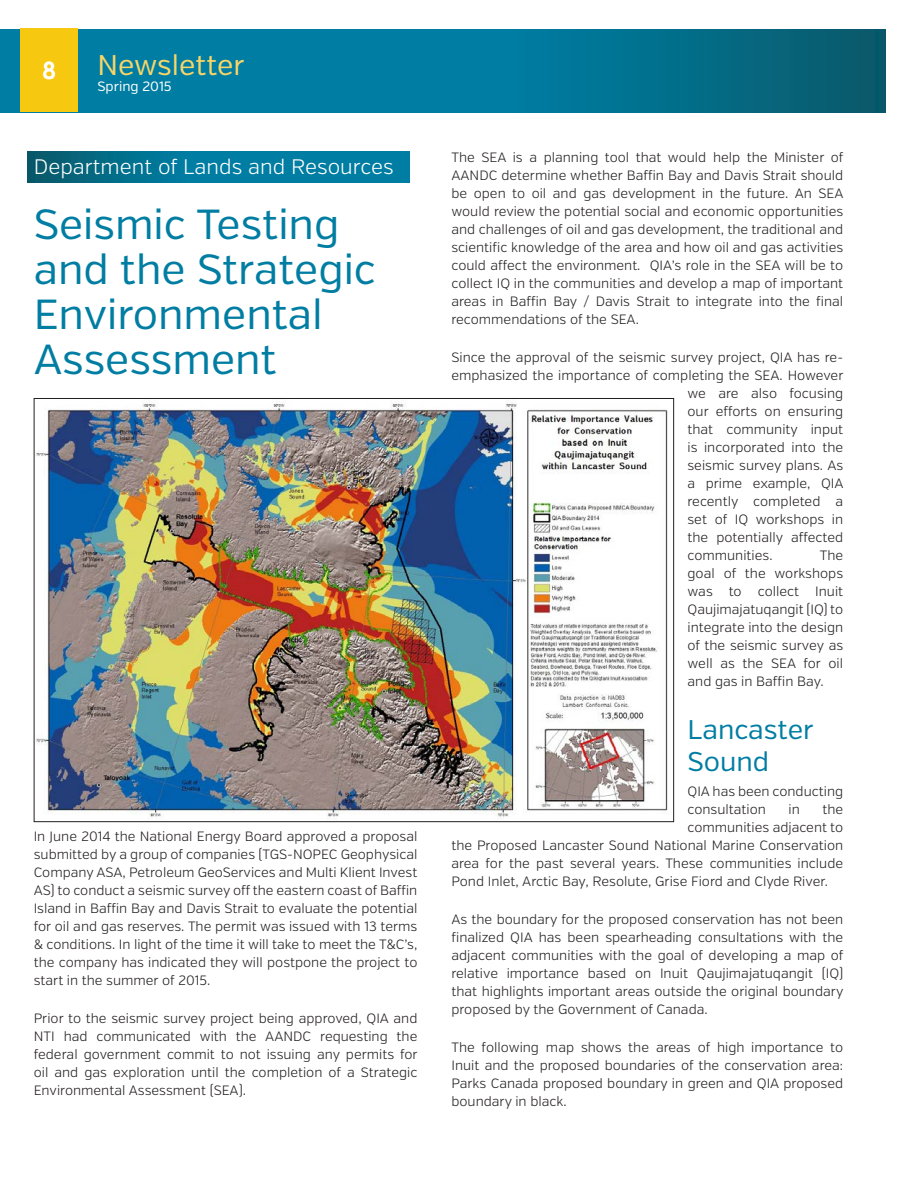
<style>
.page{position:relative;width:918px;height:1188px;background:#fff}
.page>*{position:absolute;margin:0;border:0;box-sizing:border-box;transform-origin:0 0}
.Header_1{font:42px/45px "Verb";color:#007da2}
.t1{font:28.5px "Verb";letter-spacing:-.005em;color:#f8d568}
.Header_2{font:27px/32.4px "Verb";color:#007da2}
.t2{font:700 24px "Century Gothic";color:#fff}
.Text{font:300 21px "Verb";color:#fff}
.Text-2{font:300 13.5px/18px "Verb";color:#231f20;text-align:justify}
.t3{font:13.5px "Verb";color:#fff}
</style>
<div class="page">
<svg style="left:0;top:29px;width:886px;height:83px;background:#017595"></svg>
<div style="left:20px;top:28px;width:58px;height:84px;background:#f6c810"></div>
<svg style="left:27px;top:151px;width:382px;height:31px;background:#017596"></svg>
<img style="left:36px;top:400px;width:632px;height:418px">
<h3 class="t2" style="left:42px;top:56px;width:15px">8</h3>
<h2 class="t1" style="left:98px;top:48px;width:148px">Newsletter</h2>
<p class="t3" style="left:98px;top:79px;width:76px">Spring 2015</p>
<p class="Text" style="left:34px;top:154px;width:361px">Department of Lands and Resources</p>
<p class="Header_1" style="left:34px;top:203px;width:344px">Seismic Testing and the Strategic<br>Environmental<br>Assessment</p>
<p class="Text-2" style="left:34px;top:827px;width:385px">In June 2014 the National Energy Board approved a proposal submitted by a group of companies (TGS-NOPEC Geophysical Company ASA, Petroleum GeoServices and Multi Klient Invest AS) to conduct a seismic survey off the eastern coast of Baffin Island in Baffin Bay and Davis Strait to evaluate the potential for oil and gas reserves. The permit was issued with 13 terms &amp; conditions. In light of the time it will take to meet the T&amp;C’s, the company has indicated they will postpone the project to start in the summer of 2015.</p>
<p class="Text-2" style="left:34px;top:1009px;width:385px">Prior to the seismic survey project being approved, QIA and NTI had communicated with the AANDC requesting the federal government commit to not issuing any permits for oil and gas exploration until the completion of a Strategic Environmental Assessment (SEA).</p>
<p class="Text-2" style="left:451px;top:148px;width:394px">The SEA is a planning tool that would help the Minister of AANDC determine whether Baffin Bay and Davis Strait should be open to oil and gas development in the future. An SEA would review the potential social and economic opportunities and challenges of oil and gas development, the traditional and scientific knowledge of the area and how oil and gas activities could affect the environment. QIA’s role in the SEA will be to collect IQ in the communities and develop a map of important areas in Baffin Bay / Davis Strait to integrate into the final recommendations of the SEA.</p>
<p class="Text-2" style="left:451px;top:349px;width:393px">Since the approval of the seismic survey project, QIA has re-</p>
<p class="Text-2" style="left:451px;top:367px;width:394px">emphasized the importance of completing the SEA. However</p>
<p class="Text-2" style="left:688px;top:385px;width:157px">we are also focusing</p>
<p class="Text-2" style="left:688px;top:403px;width:157px">our efforts on ensuring</p>
<p class="Text-2" style="left:688px;top:421px;width:157px">that community input</p>
<p class="Text-2" style="left:688px;top:439px;width:157px">is incorporated into the</p>
<p class="Text-2" style="left:688px;top:457px;width:157px">seismic survey plans. As</p>
<p class="Text-2" style="left:688px;top:475px;width:158px">a prime example, QIA</p>
<p class="Text-2" style="left:688px;top:493px;width:157px">recently completed a</p>
<p class="Text-2" style="left:688px;top:511px;width:157px">set of IQ workshops in</p>
<p class="Text-2" style="left:688px;top:529px;width:157px">the potentially affected</p>
<p class="Text-2" style="left:688px;top:547px;width:87px">communities.</p>
<p class="Text-2" style="left:688px;top:547px;width:157px;text-indent:132px">The goal of the workshops was to collect Inuit Qaujimajatuqangit (IQ) to integrate into the design of the seismic survey as well as the SEA for oil and gas in Baffin Bay.</p>
<p class="Header_2" style="left:688px;top:714px;width:128px">Lancaster<br>Sound</p>
<p class="Text-2" style="left:688px;top:783px;width:157px">QIA has been conducting consultation</p>
<p class="Text-2" style="left:788px;top:801px;width:13px">in</p>
<p class="Text-2" style="left:822px;top:801px;width:22px">the</p>
<p class="Text-2" style="left:688px;top:819px;width:157px">communities adjacent to</p>
<p class="Text-2" style="left:451px;top:837px;width:393px">the Proposed Lancaster Sound National Marine Conservation</p>
<p class="Text-2" style="left:451px;top:854px;width:393px">area for the past several years. These communities include</p>
<p class="Text-2" style="left:451px;top:872px;width:378px">Pond Inlet, Arctic Bay, Resolute, Grise Fiord and Clyde River.</p>
<p class="Text-2" style="left:451px;top:911px;width:394px">As the boundary for the proposed conservation has not been finalized QIA has been spearheading consultations with the adjacent communities with the goal of developing a map of relative importance based on Inuit Qaujimajatuqangit (IQ) that highlights important areas outside the original boundary proposed by the Government of Canada.</p>
<p class="Text-2" style="left:451px;top:1039px;width:393px">The following map shows the areas of high importance to Inuit and the proposed boundaries of the conservation area:<br>Parks Canada proposed boundary in green and QIA proposed boundary in black.</p>
</div>
